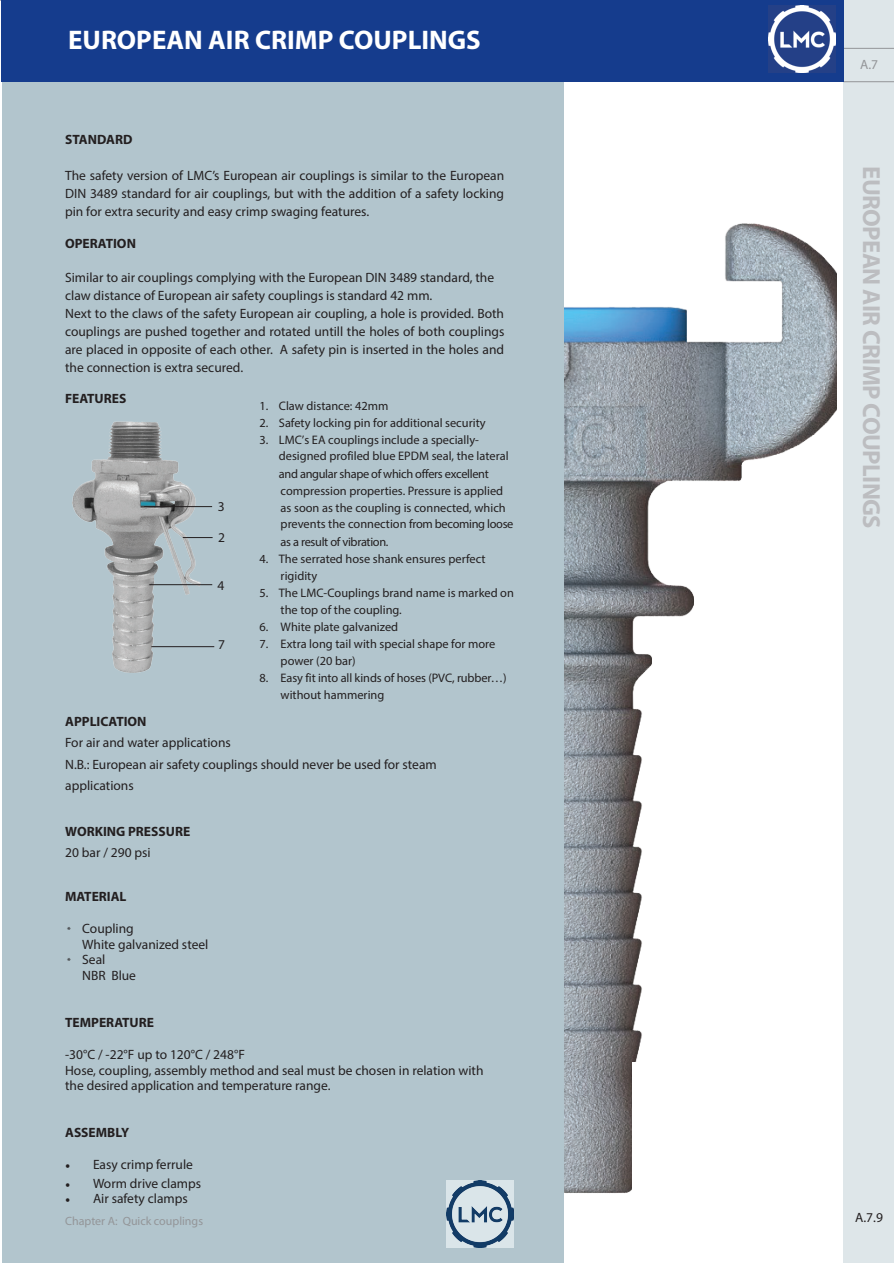
<style>
.page{position:relative;width:894px;height:1263px;background:#fff}
.page>*{position:absolute;margin:0;border:0;box-sizing:border-box;transform-origin:0 0}
.t1{font:700 27px "Myriad Pro";color:#fff}
.t2{font:700 24.75px "Myriad Pro";letter-spacing:-.025em;color:#bcbdc0}
.t3{font:13.5px/18px "Myriad Pro";color:#231f20}
.t4{font:700 13.5px "Myriad Pro";color:#231f20}
.t5{font:13.5px "Myriad Pro";color:#939598}
.t6{font:12.3px/17px "Myriad Pro";color:#231f20}
.t7{font:12px "Myriad Pro";color:#939598}
.s1{font-size:9px}
.s2{font-family:"Minion Pro"}
</style>
<div class="page">
<img style="left:563px;top:134px;width:273px;height:1119px">
<div style="left:2px;top:53px;width:561px;height:1210px;background:#b2c5cd"></div>
<img style="left:72px;top:422px;width:137px;height:251px">
<hr style="left:144px;top:506px;width:68px;height:1px;background:#231f20">
<hr style="left:149px;top:584px;width:63px;height:1px;background:#231f20">
<svg style="left:183px;top:537px;width:29px;height:1px"></svg>
<div style="left:843px;top:0;width:50px;height:1263px;background:#dee6e9"></div>
<hr style="left:843px;top:48px;width:50px;height:1px;background:#939598">
<hr style="left:843px;top:81px;width:50px;height:1px;background:#939598">
<div style="left:1px;top:0;width:842px;height:82px;background:#153c8d"></div>
<hr style="left:151px;top:646px;width:63px;height:1px;background:#231f20">
<img style="left:768px;top:5px;width:66px;height:67px">
<img style="left:446px;top:1180px;width:67px;height:67px">
<div style="left:632px;top:1062px;width:119px;height:148px;background:#fff"></div>
<h1 class="t1" style="left:68px;top:22px;width:414px">EUROPEAN AIR CRIMP COUPLINGS</h1>
<p class="t4" style="left:65px;top:131px;width:69px">STANDARD</p>
<p class="t3" style="left:65px;top:166px;width:440px;text-align:justify">The safety version of LMC’s European air couplings is similar to the European DIN 3489 standard for air couplings, but with the addition of a safety locking pin for extra security and easy crimp swaging features.</p>
<p class="t4" style="left:65px;top:234px;width:72px">OPERATION</p>
<p class="t3" style="left:65px;top:268px;width:440px">Similar to air couplings complying with the European DIN 3489 standard, the claw distance of European air safety couplings is standard 42 mm.<br>Next to the claws of the safety European air coupling, a hole is provided. Both couplings are pushed together and rotated untill the holes of both couplings are placed in opposite of each other. A safety pin is inserted in the holes and the connection is extra secured.</p>
<p class="t4" style="left:65px;top:390px;width:63px">FEATURES</p>
<p class="t6" style="left:259px;top:397px;width:130px">1. Claw distance: 42mm</p>
<p class="t6" style="left:259px;top:414px;width:228px">2. Safety locking pin for additional security</p>
<p class="t6" style="left:279px;top:431px;width:236px;text-indent:-19px">3. LMC’s EA couplings include a specially&shy;designed profiled blue EPDM seal, the lateral and angular shape of which offers excellent compression properties. Pressure is applied as soon as the coupling is con nected, which prevents the connection from becoming loose as a result of vibration.</p>
<p class="t6" style="left:280px;top:550px;width:206px;text-indent:-21px">4. The serrated hose shank ensures perfect rigidity</p>
<p class="t6" style="left:280px;top:584px;width:235px;text-indent:-21px">5. The LMC-Couplings brand name is marked on the top of the coupling.</p>
<p class="t6" style="left:259px;top:618px;width:140px">6. White plate galvanized</p>
<p class="t6" style="left:280px;top:635px;width:216px;text-indent:-21px">7. Extra long tail with special shape for more power (20 bar)</p>
<p class="t6" style="left:280px;top:669px;width:227px;text-indent:-21px">8. Easy fit into all kinds of hoses (PVC, rubber…) without hammering</p>
<p class="t3" style="left:218px;top:497px;width:8px">3</p>
<p class="t3" style="left:218px;top:528px;width:8px">2</p>
<p class="t3" style="left:217px;top:576px;width:8px">4</p>
<p class="t3" style="left:218px;top:635px;width:8px">7</p>
<p class="t4" style="left:65px;top:712px;width:83px">APPLICATION</p>
<p class="t3" style="left:65px;top:732px;width:373px;line-height:21.6px">For air and water applications<br>N.B.: European air safety couplings should never be used for steam applications</p>
<p class="t4" style="left:65px;top:822px;width:126px">WORKING PRESSURE</p>
<p class="t3" style="left:65px;top:844px;width:87px">20 bar / 290 psi</p>
<p class="t4" style="left:65px;top:888px;width:63px">MATERIAL</p>
<p class="t3" style="left:67px;top:919px;width:68px"><span class="s1">*</span> Coupling</p>
<p class="t3" style="left:82px;top:935px;width:128px">White galvanized steel</p>
<p class="t3" style="left:67px;top:950px;width:40px"><span class="s1">*</span> Seal</p>
<p class="t3" style="left:82px;top:966px;width:55px">NBR Blue</p>
<p class="t4" style="left:65px;top:1014px;width:90px">TEMPERATURE</p>
<p class="t3" style="left:65px;top:1046px;width:419px;line-height:15.8px">-30°C / -22°F up to 120°C / 248°F<br>Hose, coupling, assembly method and seal must be chosen in relation with the desired application and temperature range.</p>
<p class="t4" style="left:65px;top:1124px;width:66px">ASSEMBLY</p>
<p class="t3" style="left:65px;top:1155px;width:129px"><span class="s2">•</span> Easy crimp ferrule</p>
<p class="t3" style="left:65px;top:1174px;width:137px"><span class="s2">•</span> Worm drive clamps</p>
<p class="t3" style="left:65px;top:1189px;width:124px"><span class="s2">•</span> Air safety clamps</p>
<p class="t7" style="left:65px;top:1213px;width:139px">Chapter A: Quick couplings</p>
<p class="t5" style="left:859px;top:56px;width:19px">A.7</p>
<h2 class="t2" style="left:887px;top:166px;width:364px;rotate:90deg">EUROPEAN AIR CRIMP COUPLINGS</h2>
<p class="t3" style="left:854px;top:1208px;width:29px">A.7.9</p>
</div>
